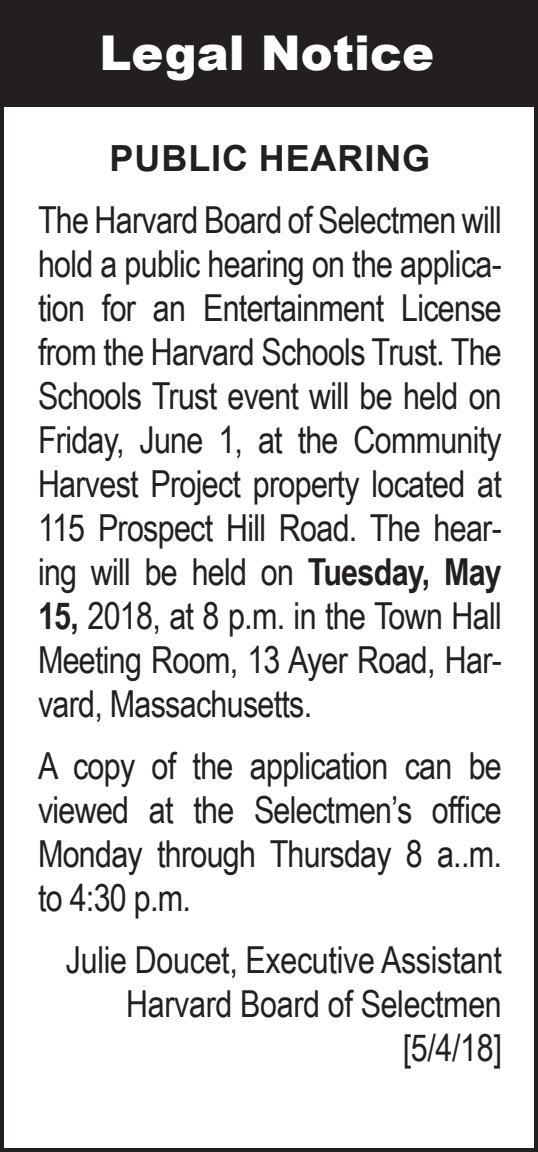
<style>
.page{position:relative;width:538px;height:1152px;background:#fff}
.page>*{position:absolute;margin:0;border:0;box-sizing:border-box;transform-origin:0 0}
.t1{font:900 48px "Arial";color:#fff}
.t2{font:37.2px/44px "Arial Narrow";letter-spacing:-.02em;color:#231f20;text-align:justify}
.t3{font:700 36px "Arial";letter-spacing:.025em;color:#231f20}
.s1{font-weight:700}
</style>
<div class="page">
<div style="left:0;top:0;width:538px;height:1152px;border:4px solid #231f20"></div>
<div style="left:0;top:0;width:534px;height:107px;background:#231f20"></div>
<p class="t1" style="left:100px;top:18px;width:336px">Legal Notice</p>
<p class="t3" style="left:110px;top:133px;width:322px">PUBLIC HEARING</p>
<p class="t2" style="left:38px;top:196px;width:465px">The Harvard Board of Selectmen will hold a public hearing on the applica&shy;tion for an Entertainment License from the Harvard Schools Trust. The Schools Trust event will be held on Friday, June 1, at the Community Harvest Project property located at 115 Prospect Hill Road. The hear&shy;ing will be held on <span class="s1">Tuesday, May 15,</span> 2018, at 8 p.m. in the Town Hall Meeting Room, 13 Ayer Road, Har&shy;vard, Massachusetts.</p>
<p class="t2" style="left:38px;top:742px;width:465px">A copy of the application can be viewed at the Selectmen’s office Monday through Thursday 8 a..m. to 4:30 p.m.</p>
<p class="t2" style="left:66px;top:936px;width:437px">Julie Doucet, Executive Assistant</p>
<p class="t2" style="left:126px;top:980px;width:377px">Harvard Board of Selectmen</p>
<p class="t2" style="left:403px;top:1024px;width:101px">[5/4/18]</p>
</div>
